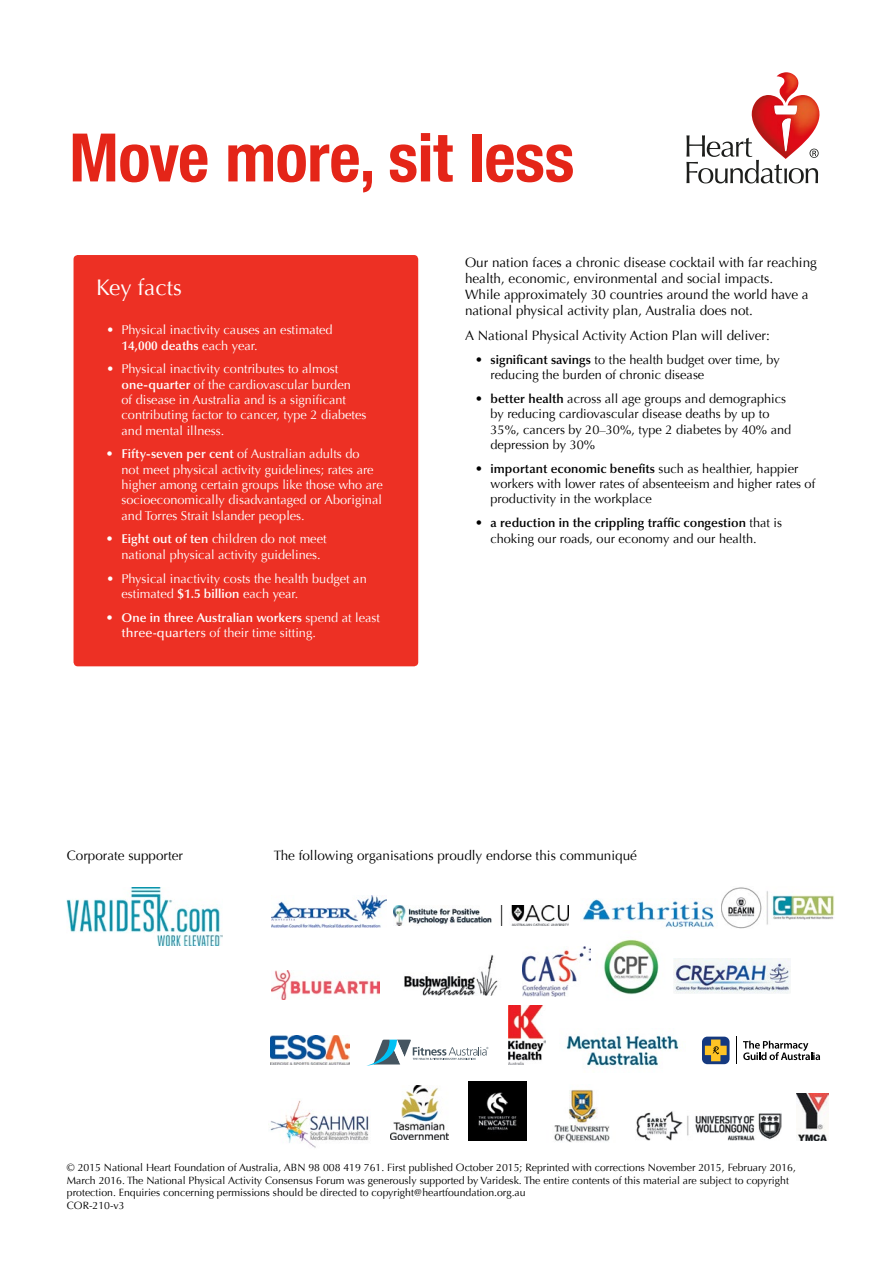
<style>
.page{position:relative;width:893px;height:1263px;background:#fff}
.page>*{position:absolute;margin:0;border:0;box-sizing:border-box;transform-origin:0 0}
.t1{font:22.5px "Optima";color:#fff}
.t2{font:13.5px/16.2px "Optima";color:#000}
.t3{font:12.75px/15.3px "Optima";color:#fff}
.t4{font:12.75px/15.3px "Optima";color:#000}
.t5{font:10.5px/12.6px "Optima";color:#000}
.s1{font-weight:600}
.s2{font-weight:500}
</style>
<div class="page">
<div style="left:74px;top:255px;width:344px;height:411px;background:#ed3024;border-radius:4px"></div>
<img style="left:271px;top:895px;width:115px;height:32px">
<img style="left:394px;top:905px;width:174px;height:21px">
<img style="left:271px;top:970px;width:109px;height:29px">
<img style="left:404px;top:955px;width:94px;height:41px">
<img style="left:523px;top:946px;width:67px;height:50px">
<img style="left:674px;top:959px;width:117px;height:35px">
<img style="left:271px;top:1035px;width:79px;height:29px">
<img style="left:753px;top:72px;width:67px;height:47px">
<svg style="left:686px;top:106px;width:133px;height:77px"></svg>
<svg style="left:73px;top:134px;width:134px;height:49px"></svg>
<svg style="left:228px;top:144px;width:144px;height:48px"></svg>
<svg style="left:390px;top:133px;width:63px;height:49px"></svg>
<div style="left:472px;top:134px;width:10px;height:47px;background:#e42518"></div>
<svg style="left:486px;top:144px;width:87px;height:38px"></svg>
<img style="left:67px;top:887px;width:156px;height:59px">
<img style="left:721px;top:887px;width:113px;height:41px">
<img style="left:468px;top:1081px;width:59px;height:59px">
<img style="left:554px;top:1089px;width:56px;height:53px">
<img style="left:636px;top:1111px;width:146px;height:29px">
<img style="left:796px;top:1093px;width:33px;height:47px">
<img style="left:390px;top:1085px;width:59px;height:54px">
<img style="left:582px;top:899px;width:132px;height:29px">
<img style="left:268px;top:1100px;width:101px;height:48px">
<svg style="left:367px;top:1039px;width:121px;height:27px"></svg>
<img style="left:508px;top:1005px;width:38px;height:59px">
<img style="left:566px;top:1035px;width:113px;height:31px">
<img style="left:603px;top:939px;width:56px;height:56px">
<svg style="left:743px;top:1041px;width:77px;height:19px"></svg>
<svg style="left:736px;top:1036px;width:1px;height:28px"></svg>
<div style="left:702px;top:1036px;width:27px;height:28px;background:#15397f;border-radius:5px"></div>
<svg style="left:705px;top:1039px;width:22px;height:22px"></svg>
<h1 class="t1" style="left:96px;top:274px;width:87px">Key facts</h1>
<p class="t3" style="left:122px;top:322px;width:213px;text-indent:-15px">• Physical inactivity causes an estimated<br><span class="s1">14,000 deaths</span> each year.</p>
<p class="t3" style="left:122px;top:362px;width:246px;text-indent:-15px">• Physical inactivity contributes to almost <span class="s1">one-quarter</span> of the cardiovascular burden<br>of disease in Australia and is a significant contributing factor to cancer, type 2 diabetes and mental illness.</p>
<p class="t3" style="left:122px;top:447px;width:263px;text-indent:-15px"><span class="s1">• Fifty-seven per cent</span> of Australian adults do<br>not meet physical activity guidelines; rates are higher among certain groups like those who are socioeconomically disadvantaged or Aboriginal and Torres Strait Islander peoples.</p>
<p class="t3" style="left:122px;top:532px;width:207px;text-indent:-15px"><span class="s1">• Eight out of ten</span> children do not meet national physical activity guidelines.</p>
<p class="t3" style="left:122px;top:571px;width:247px;text-indent:-15px">• Physical inactivity costs the health budget an estimated <span class="s1">$1.5 billion</span> each year.</p>
<p class="t3" style="left:122px;top:610px;width:260px;text-indent:-15px"><span class="s1">• One in three Australian workers</span> spend at least <span class="s2">three-quarters</span> of their time sitting.</p>
<p class="t2" style="left:465px;top:254px;width:353px">Our nation faces a chronic disease cocktail with far reaching health, economic, environmental and social impacts.<br>While approximately 30 countries around the world have a national physical activity plan, Australia does not.</p>
<p class="t2" style="left:465px;top:327px;width:306px">A National Physical Activity Action Plan will deliver:</p>
<p class="t4" style="left:491px;top:352px;width:291px;text-indent:-15px"><span class="s1">• significant savings</span> to the health budget over time, by reducing the burden of chronic disease</p>
<p class="t4" style="left:491px;top:391px;width:302px;text-indent:-15px"><span class="s1">• better health</span> across all age groups and demographics by reducing cardiovascular disease deaths by up to 35%, cancers by 20–30%, type 2 diabetes by 40% and depression by 30%</p>
<p class="t4" style="left:491px;top:461px;width:326px;text-indent:-15px"><span class="s1">• important economic benefits</span> such as healthier, happier workers with lower rates of absenteeism and higher rates of productivity in the workplace</p>
<p class="t4" style="left:491px;top:515px;width:293px;line-height:16.2px;text-indent:-15px"><span class="s1">• a reduction in the crippling traffic congestion</span> that is choking our roads, our economy and our health.</p>
<p class="t2" style="left:67px;top:848px;width:118px">Corporate supporter</p>
<p class="t2" style="left:274px;top:848px;width:365px">The following organisations proudly endorse this communiqué</p>
<p class="t5" style="left:67px;top:1161px;width:731px">© 2015 National Heart Foundation of Australia, ABN 98 008 419 761. First published October 2015; Reprinted with corrections November 2015, February 2016, March 2016. The National Physical Activity Consensus Forum was generously supported by Varidesk. The entire contents of this material are subject to copyright protection. Enquiries concerning permissions should be directed to copyright@heartfoundation.org.au<br>COR-210-v3</p>
</div>
